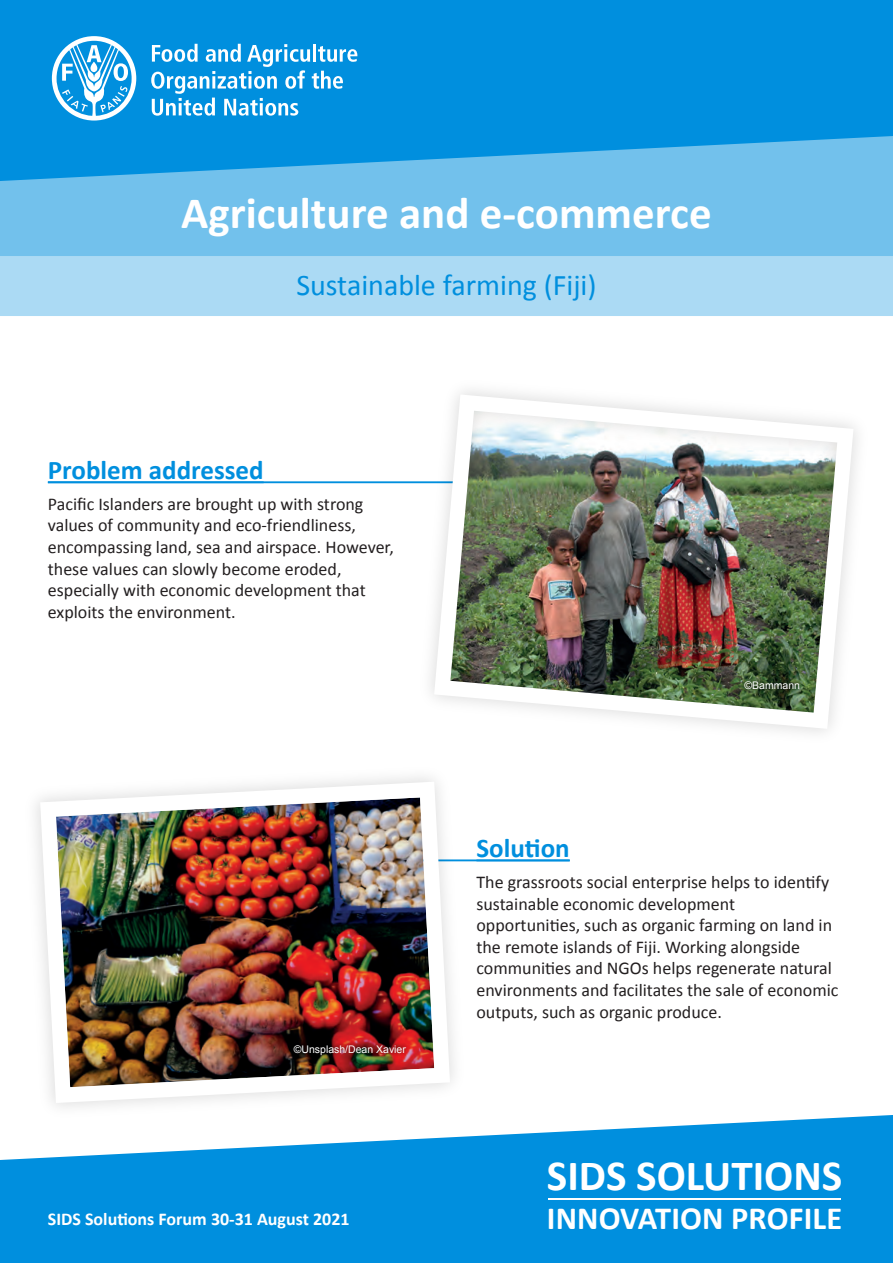
<style>
.page{position:relative;width:893px;height:1263px;background:#fff}
.page>*{position:absolute;margin:0;border:0;box-sizing:border-box;transform-origin:0 0}
.t1{font:700 45px "Calibri";color:#fff}
.t2{font:700 43.2px "Calibri";color:#fff}
.t3{font:700 32.4px "Calibri";letter-spacing:.005em;color:#fff}
.t4{font:30px "Calibri";color:#008fde}
.t5{font:700 27px "Calibri";color:#008fde}
.t6{font:18px/21.6px "Calibri";color:#231f20}
.t7{font:700 18px "Calibri";color:#fff}
.t8{font:10.5px "Arial";color:#fff}
</style>
<div class="page">
<hr style="left:48px;top:859px;width:522px;height:2px;background:#008fde">
<img style="left:35px;top:777px;width:438px;height:331px">
<img style="left:40px;top:782px;width:410px;height:321px">
<hr style="left:48px;top:481px;width:544px;height:2px;background:#008fde">
<img style="left:434px;top:394px;width:419px;height:335px">
<svg style="left:0;top:181px;width:893px;height:135px;background:#8bccef"></svg>
<svg style="left:0;top:0;width:893px;height:181px;background:#1096e0"></svg>
<svg style="left:52px;top:36px;width:84px;height:85px"></svg>
<svg style="left:151px;top:44px;width:206px;height:72px"></svg>
<svg style="left:0;top:1115px;width:893px;height:148px;fill:#008fde"></svg>
<hr style="left:548px;top:1198px;width:293px;height:1px;background:#fff">
<h1 class="t1" style="left:181px;top:181px;width:532px">Agriculture and e-commerce</h1>
<h3 class="t4" style="left:296px;top:264px;width:302px">Sustainable farming (Fiji)</h3>
<h3 class="t5" style="left:48px;top:451px;width:217px">Problem addressed</h3>
<p class="t6" style="left:48px;top:493px;width:347px">Pacific Islanders are brought up with strong values of community and eco-friendliness, encompassing land, sea and airspace. However, these values can slowly become eroded, especially with economic development that exploits the environment.</p>
<p class="t8" style="left:294px;top:1042px;width:114px">©Unsplash/Dean Xavier</p>
<p class="t8" style="left:744px;top:679px;width:57px">©Bammann</p>
<h3 class="t5" style="left:476px;top:829px;width:95px">Solution</h3>
<p class="t6" style="left:476px;top:871px;width:363px">The grassroots social enterprise helps to identify sustainable economic development opportunities, such as organic farming on land in the remote islands of Fiji. Working alongside communities and NGOs helps regenerate natural environments and facilitates the sale of economic outputs, such as organic produce.</p>
<h2 class="t2" style="left:547px;top:1145px;width:297px">SIDS SOLUTIONS</h2>
<p class="t7" style="left:48px;top:1207px;width:303px">SIDS Solutions Forum 30-31 August 2021</p>
<h3 class="t3" style="left:547px;top:1195px;width:297px">INNOVATION PROFILE</h3>
</div>
